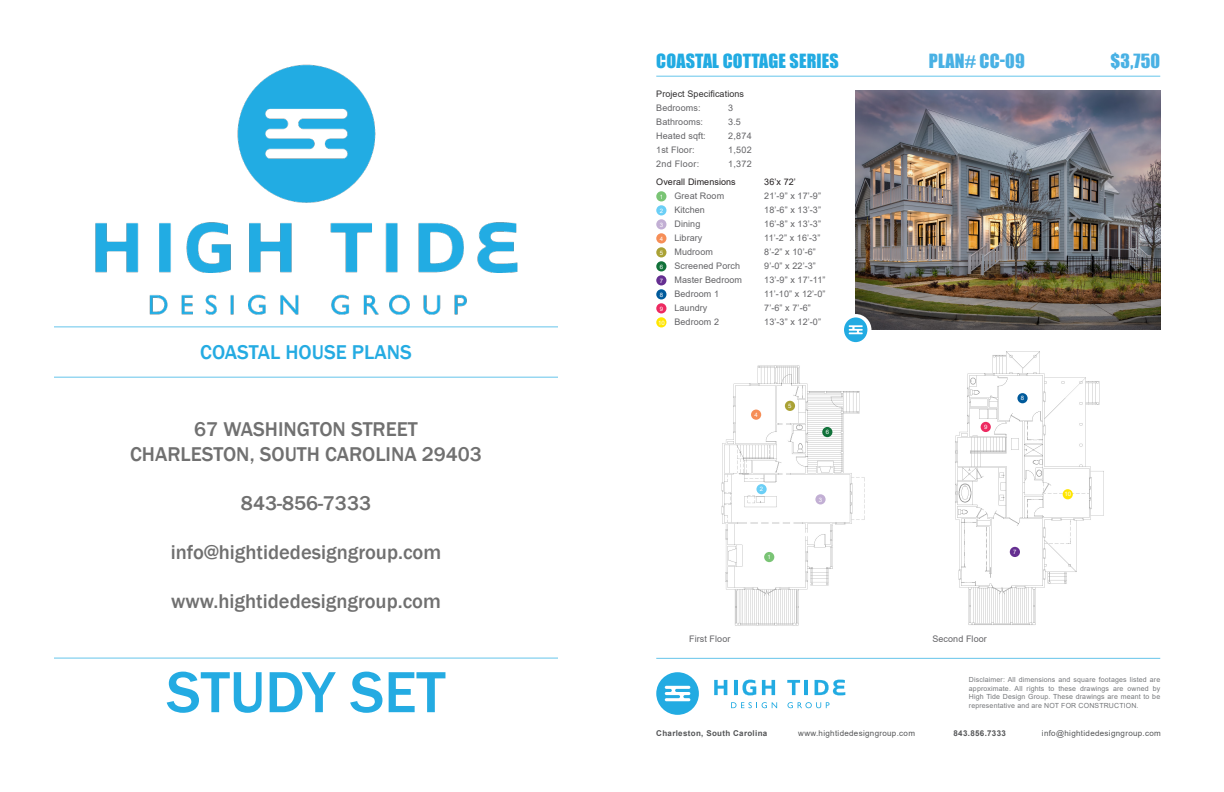
<style>
.page{position:relative;width:1224px;height:792px;background:#fff}
.page>*{position:absolute;margin:0;border:0;box-sizing:border-box;transform-origin:0 0}
.t1{font:500 60px "Franklin Gothic";color:#24abe2}
.t2{font:500 20.5px/24.6px "Franklin Gothic";color:#707070;text-align:center}
.t3{font:500 20.5px "Franklin Gothic";color:#24abe2}
.t4{font:18px "Impact";letter-spacing:.01em;color:#22abe2}
.t5{font:18px "Impact";letter-spacing:.01em;color:#49b1e4}
.t6{font:9px "Arial";letter-spacing:.01em;color:#636366}
.t7{font:9px "Arial";letter-spacing:.01em;color:#231f20}
.t8{font:9px "Arial";letter-spacing:.01em;color:#312f30}
.t9{font:9px "Arial";letter-spacing:.03em;color:#636366}
.t10{font:8px "Arial";letter-spacing:.04em;color:#545557}
.t11{font:700 8px "Arial";letter-spacing:.04em;color:#545557}
.t12{font:7px/8.5px "Arial";letter-spacing:.02em;color:#76787b;text-align:justify}
.t13{font:6px "Arial";color:#fff}
</style>
<div class="page">
<hr style="left:54px;top:326px;width:504px;height:1px;background:#22abe2">
<hr style="left:54px;top:377px;width:504px;height:1px;background:#22abe2">
<hr style="left:54px;top:658px;width:504px;height:1px;background:#22abe2">
<img style="left:95px;top:65px;width:423px;height:250px">
<img style="left:721px;top:365px;width:144px;height:261px">
<img style="left:955px;top:351px;width:149px;height:274px">
<img style="left:856px;top:90px;width:304px;height:240px">
<hr style="left:656px;top:658px;width:504px;height:1px;background:#22abe2">
<hr style="left:656px;top:76px;width:504px;height:1px;background:#22abe2">
<div style="left:656px;top:191px;width:10px;height:10px;background:#7ac475;border-radius:50%"></div>
<div style="left:764px;top:552px;width:10px;height:10px;background:#7ac475;border-radius:50%"></div>
<div style="left:656px;top:205px;width:10px;height:10px;background:#6bcff6;border-radius:50%"></div>
<div style="left:756px;top:484px;width:11px;height:10px;background:#6bcff6;border-radius:50%"></div>
<div style="left:656px;top:247px;width:10px;height:10px;background:#aaa235;border-radius:50%"></div>
<div style="left:785px;top:401px;width:10px;height:10px;background:#aaa235;border-radius:50%"></div>
<div style="left:656px;top:219px;width:10px;height:10px;background:#c2afd4;border-radius:50%"></div>
<div style="left:815px;top:494px;width:11px;height:10px;background:#c2afd4;border-radius:50%"></div>
<div style="left:656px;top:261px;width:10px;height:10px;background:#11723a;border-radius:50%"></div>
<div style="left:822px;top:427px;width:10px;height:10px;background:#11723a;border-radius:50%"></div>
<div style="left:656px;top:233px;width:10px;height:10px;background:#f68e57;border-radius:50%"></div>
<div style="left:751px;top:410px;width:10px;height:10px;background:#f68e57;border-radius:50%"></div>
<svg style="left:656px;top:672px;width:43px;height:43px"></svg>
<svg style="left:714px;top:680px;width:13px;height:15px"></svg>
<svg style="left:734px;top:680px;width:22px;height:15px"></svg>
<svg style="left:762px;top:680px;width:13px;height:15px"></svg>
<svg style="left:787px;top:680px;width:21px;height:15px"></svg>
<svg style="left:815px;top:680px;width:30px;height:15px"></svg>
<svg style="left:731px;top:702px;width:46px;height:6px"></svg>
<svg style="left:787px;top:702px;width:43px;height:6px"></svg>
<div style="left:840px;top:314px;width:31px;height:32px;background:#fff;border-radius:50%"></div>
<svg style="left:844px;top:317px;width:23px;height:25px"></svg>
<div style="left:656px;top:275px;width:10px;height:10px;background:#652f91;border-radius:50%"></div>
<div style="left:1010px;top:547px;width:10px;height:10px;background:#652f91;border-radius:50%"></div>
<div style="left:656px;top:289px;width:10px;height:10px;background:#005a9b;border-radius:50%"></div>
<div style="left:1017px;top:393px;width:11px;height:10px;background:#005a9b;border-radius:50%"></div>
<div style="left:656px;top:303px;width:10px;height:10px;background:#ed2a61;border-radius:50%"></div>
<div style="left:981px;top:422px;width:10px;height:10px;background:#ed2a61;border-radius:50%"></div>
<div style="left:656px;top:317px;width:10px;height:10px;background:#ffe601;border-radius:50%"></div>
<div style="left:1063px;top:489px;width:10px;height:10px;background:#ffe601;border-radius:50%"></div>
<h2 class="t3" style="left:200px;top:340px;width:213px">COASTAL HOUSE PLANS</h2>
<h2 class="t2" style="left:130px;top:417px;width:353px">67 WASHINGTON STREET<br>CHARLESTON, SOUTH CAROLINA 29403</h2>
<h2 class="t2" style="left:241px;top:491px;width:132px">843-856-7333</h2>
<h2 class="t2" style="left:171px;top:540px;width:272px">info@hightidedesigngroup.com</h2>
<h2 class="t2" style="left:171px;top:590px;width:271px">www.hightidedesigngroup.com</h2>
<h1 class="t1" style="left:167px;top:655px;width:280px">STUDY SET</h1>
<h3 class="t4" style="left:656px;top:47px;width:184px">COASTAL COTTAGE SERIES</h3>
<h3 class="t5" style="left:929px;top:47px;width:98px">PLAN# CC-09</h3>
<h3 class="t5" style="left:1111px;top:47px;width:51px">$3,750</h3>
<p class="t8" style="left:656px;top:88px;width:89px">Project Specifications</p>
<p class="t6" style="left:656px;top:102px;width:46px">Bedrooms:</p>
<p class="t6" style="left:728px;top:102px;width:7px">3</p>
<p class="t6" style="left:656px;top:116px;width:48px">Bathrooms:</p>
<p class="t6" style="left:728px;top:116px;width:14px">3.5</p>
<p class="t6" style="left:656px;top:130px;width:51px">Heated sqft:</p>
<p class="t6" style="left:728px;top:130px;width:25px">2,874</p>
<p class="t6" style="left:656px;top:144px;width:40px">1st Floor:</p>
<p class="t6" style="left:728px;top:144px;width:25px">1,502</p>
<p class="t9" style="left:656px;top:158px;width:44px">2nd Floor:</p>
<p class="t6" style="left:728px;top:158px;width:25px">1,372</p>
<p class="t7" style="left:656px;top:176px;width:81px">Overall Dimensions</p>
<p class="t7" style="left:764px;top:176px;width:33px">36’x 72’</p>
<p class="t6" style="left:674px;top:190px;width:51px">Great Room</p>
<p class="t6" style="left:764px;top:190px;width:58px">21’-9” x 17’-9”</p>
<p class="t6" style="left:674px;top:204px;width:32px">Kitchen</p>
<p class="t6" style="left:764px;top:204px;width:58px">18’-6” x 13’-3”</p>
<p class="t6" style="left:674px;top:218px;width:27px">Dining</p>
<p class="t6" style="left:764px;top:218px;width:58px">16’-8” x 13’-3”</p>
<p class="t6" style="left:674px;top:232px;width:30px">Library</p>
<p class="t6" style="left:764px;top:232px;width:58px">11’-2” x 16’-3”</p>
<p class="t6" style="left:674px;top:246px;width:40px">Mudroom</p>
<p class="t6" style="left:764px;top:246px;width:53px">8’-2” x 10’-6”</p>
<p class="t6" style="left:674px;top:260px;width:67px">Screened Porch</p>
<p class="t6" style="left:764px;top:260px;width:53px">9’-0” x 22’-3”</p>
<p class="t6" style="left:674px;top:274px;width:69px">Master Bedroom</p>
<p class="t6" style="left:764px;top:274px;width:63px">13’-9” x 17’-11”</p>
<p class="t6" style="left:674px;top:288px;width:46px">Bedroom 1</p>
<p class="t6" style="left:764px;top:288px;width:63px">11’-10” x 12’-0”</p>
<p class="t6" style="left:674px;top:302px;width:35px">Laundry</p>
<p class="t6" style="left:764px;top:302px;width:48px">7’-6” x 7’-6”</p>
<p class="t6" style="left:674px;top:316px;width:46px">Bedroom 2</p>
<p class="t6" style="left:764px;top:316px;width:58px">13’-3” x 12’-0”</p>
<p class="t13" style="left:660px;top:192px;width:5px">1</p>
<p class="t13" style="left:660px;top:206px;width:5px">2</p>
<p class="t13" style="left:660px;top:220px;width:5px">3</p>
<p class="t13" style="left:660px;top:234px;width:5px">4</p>
<p class="t13" style="left:660px;top:248px;width:5px">5</p>
<p class="t13" style="left:660px;top:262px;width:5px">6</p>
<p class="t13" style="left:660px;top:276px;width:5px">7</p>
<p class="t13" style="left:660px;top:290px;width:5px">8</p>
<p class="t13" style="left:660px;top:304px;width:5px">9</p>
<p class="t13" style="left:658px;top:318px;width:8px">10</p>
<p class="t13" style="left:754px;top:411px;width:5px">4</p>
<p class="t13" style="left:788px;top:402px;width:5px">5</p>
<p class="t13" style="left:760px;top:485px;width:5px">2</p>
<p class="t13" style="left:768px;top:553px;width:5px">1</p>
<p class="t13" style="left:826px;top:428px;width:5px">6</p>
<p class="t13" style="left:819px;top:495px;width:5px">3</p>
<p class="t13" style="left:984px;top:423px;width:5px">9</p>
<p class="t13" style="left:1021px;top:394px;width:5px">8</p>
<p class="t13" style="left:1013px;top:548px;width:5px">7</p>
<p class="t6" style="left:689px;top:633px;width:43px">First Floor</p>
<p class="t6" style="left:932px;top:633px;width:56px">Second Floor</p>
<p class="t13" style="left:1064px;top:490px;width:8px">10</p>
<p class="t12" style="left:969px;top:676px;width:193px">Disclaimer: All dimensions and square footages listed are approximate. All rights to these drawings are owned by High Tide Design Group. These drawings are meant to be representative and are NOT FOR CONSTRUCTION.</p>
<p class="t11" style="left:656px;top:728px;width:113px">Charleston, South Carolina</p>
<p class="t10" style="left:798px;top:728px;width:118px">www.hightidedesigngroup.com</p>
<p class="t11" style="left:954px;top:728px;width:54px">843.856.7333</p>
<p class="t10" style="left:1042px;top:728px;width:121px">info@hightidedesigngroup.com</p>
</div>
